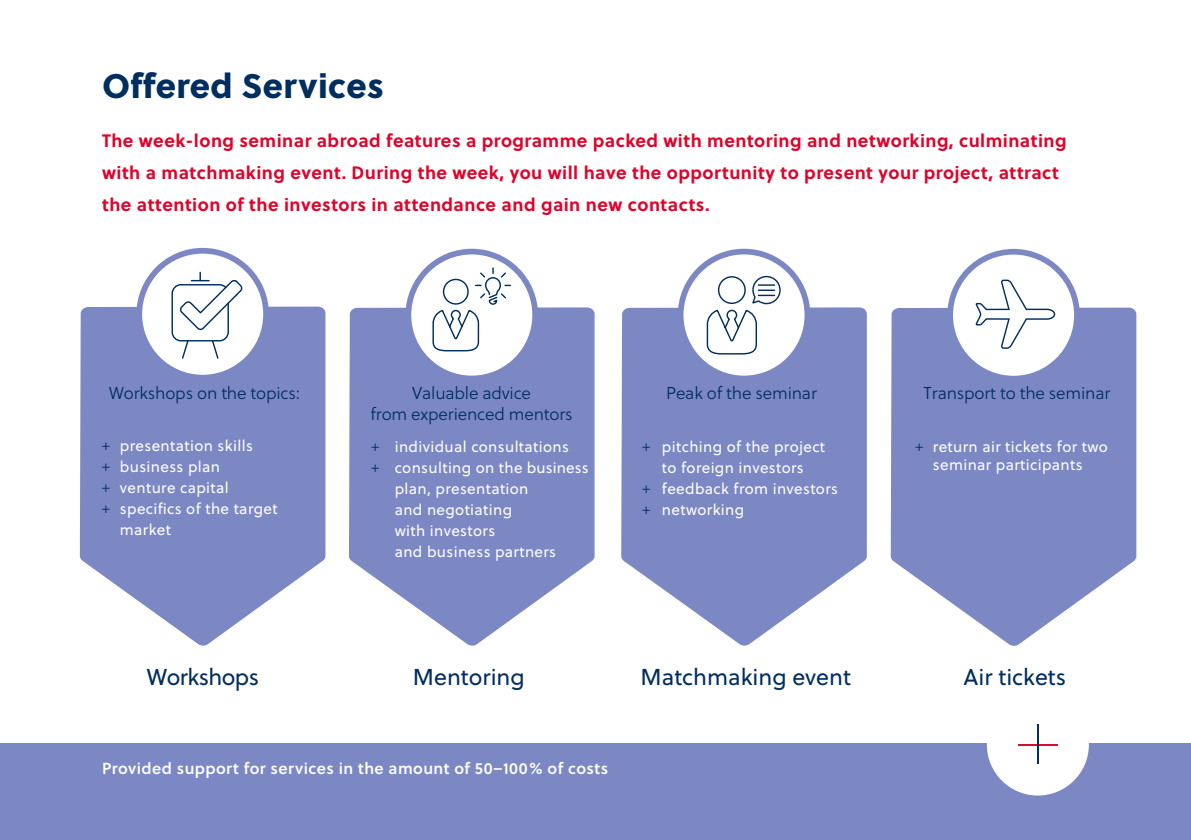
<style>
.page{position:relative;width:1191px;height:840px;background:#fff}
.page>*{position:absolute;margin:0;border:0;box-sizing:border-box;transform-origin:0 0}
.t1{font:34px "Soleil Xb";letter-spacing:.01em;color:#002e5f}
.t2{font:23px "Soleil";color:#002e5f}
.t3{font:23px "Soleil";letter-spacing:-.025em;color:#002e5f}
.t4{font:700 18px/32px "Soleil";letter-spacing:.025em;color:#dd052b}
.t5{font:17.2px/21px "Soleil Lt";letter-spacing:-.01em;color:#002e5f;text-align:center}
.t6{font:16px "Soleil Sb";letter-spacing:.025em;color:#fff}
.t7{font:15.2px/21px "Soleil";letter-spacing:.025em;color:#fff}
.t8{font:15.2px/21px "Soleil Lt";color:#002e5f}
.s1{font-family:"Soleil Lt";color:#002e5f}
</style>
<div class="page">
<div style="left:0;top:743px;width:1191px;height:96px;background:#7c88c3"></div>
<div style="left:986px;top:693px;width:103px;height:102px;background:#fff;border-radius:50%"></div>
<hr style="left:1018px;top:743px;width:39px;height:2px;background:#dc0b30">
<hr style="left:1037px;top:724px;width:1px;height:39px;background:#002e5f">
<svg style="left:621px;top:307px;width:246px;height:338px;background:#8e98cb"></svg>
<div style="left:680px;top:251px;width:127px;height:127px;background:#fff;border-radius:50%"></div>
<div style="left:678px;top:248px;width:132px;height:133px;border:6px solid #7c88c3;border-radius:50%"></div>
<svg style="left:80px;top:306px;width:245px;height:339px;background:#8e98cb"></svg>
<div style="left:139px;top:250px;width:127px;height:127px;background:#fff;border-radius:50%"></div>
<div style="left:136px;top:248px;width:133px;height:132px;border:6px solid #7c88c3;border-radius:50%"></div>
<svg style="left:349px;top:307px;width:245px;height:338px;background:#8e98cb"></svg>
<svg style="left:408px;top:251px;width:127px;height:127px"></svg>
<div style="left:405px;top:248px;width:133px;height:133px;border:6px solid #7c88c3;border-radius:50%"></div>
<svg style="left:432px;top:266px;width:80px;height:86px"></svg>
<svg style="left:890px;top:307px;width:246px;height:338px;background:#909acc"></svg>
<div style="left:950px;top:251px;width:127px;height:127px;background:#fff;border-radius:50%"></div>
<div style="left:947px;top:249px;width:132px;height:132px;border:6px solid #7c88c3;border-radius:50%"></div>
<svg style="left:706px;top:275px;width:75px;height:80px"></svg>
<svg style="left:975px;top:279px;width:81px;height:70px"></svg>
<svg style="left:171px;top:272px;width:73px;height:87px"></svg>
<p class="t1" style="left:102px;top:59px;width:283px">Offered Services</p>
<p class="t4" style="left:102px;top:123px;width:966px">The week-long seminar abroad features a programme packed with mentoring and networking, culminating with a matchmaking event. During the week, you will have the opportunity to present your project, attract the attention of the investors in attendance and gain new contacts.</p>
<p class="t5" style="left:109px;top:382px;width:192px">Workshops on the topics:</p>
<p class="t8" style="left:102px;top:434px;width:10px;text-align:justify">+ + + +</p>
<p class="t7" style="left:120px;top:434px;width:159px">presentation skills business plan venture capital specifics of the target market</p>
<p class="t5" style="left:370px;top:382px;width:204px">Valuable advice<br>from experienced mentors</p>
<p class="t8" style="left:371px;top:435px;width:10px">+ +</p>
<p class="t7" style="left:395px;top:435px;width:196px">individual consultations consulting on the business plan, presentation<br>and negotiating<br>with investors<br>and business partners</p>
<p class="t8" style="left:642px;top:435px;width:10px">+</p>
<p class="t8" style="left:642px;top:477px;width:10px">+ +</p>
<p class="t5" style="left:666px;top:382px;width:152px">Peak of the seminar</p>
<p class="t5" style="left:923px;top:382px;width:188px">Transport to the seminar</p>
<p class="t7" style="left:915px;top:436px;width:194px;line-height:18.2px;text-align:center"><span class="s1">+</span> return air tickets for two seminar participants</p>
<p class="t7" style="left:662px;top:435px;width:177px">pitching of the project to foreign investors feedback from investors networking</p>
<p class="t3" style="left:147px;top:659px;width:114px">Workshops</p>
<p class="t2" style="left:413px;top:659px;width:113px">Mentoring</p>
<p class="t2" style="left:640px;top:659px;width:212px">Matchmaking event</p>
<p class="t2" style="left:963px;top:659px;width:104px">Air tickets</p>
<p class="t6" style="left:102px;top:756px;width:507px">Provided support for services in the amount of 50–100% of costs</p>
</div>
